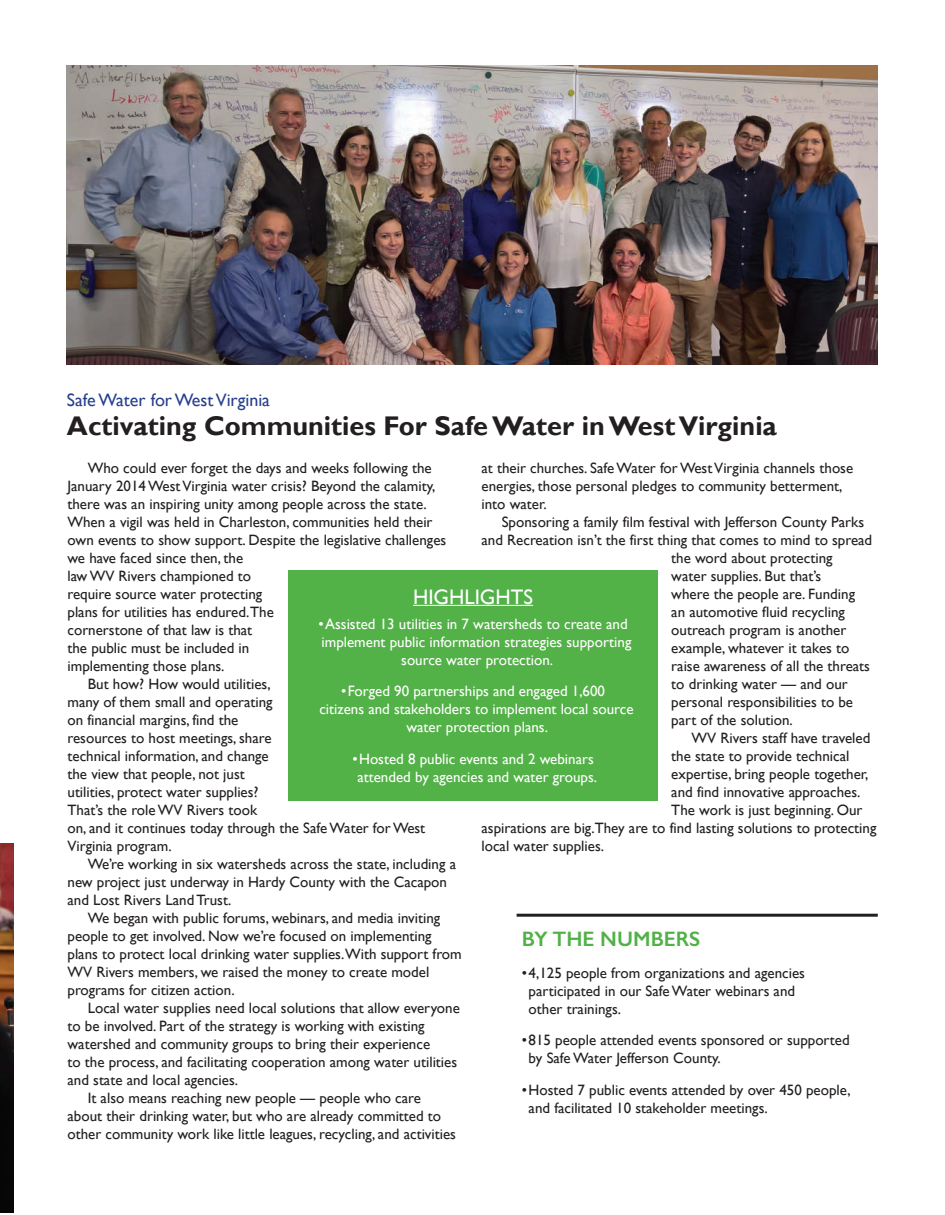
<style>
.page{position:relative;width:945px;height:1215px;background:#fff}
.page>*{position:absolute;margin:0;border:0;box-sizing:border-box;transform-origin:0 0}
.t1{font:700 27px "Gill Sans";color:#231f20}
.t2{font:600 21px "Gill Sans";color:#52b147}
.t3{font:21px "Gill Sans";color:#fff}
.t4{font:18px "Gill Sans";color:#27408e}
.t5{font:15px/18px "Gill Sans";color:#231f20}
.t6{font:15px/18px "Gill Sans";color:#fff;text-align:center}
.t7{font:15px/18px "Gill Sans";color:#231f20}
</style>
<div class="page">
<div style="left:288px;top:570px;width:370px;height:230px;background:#52b147"></div>
<hr style="left:413px;top:605px;width:120px;height:1px;background:#fff">
<img style="left:0;top:844px;width:14px;height:369px">
<hr style="left:517px;top:914px;width:361px;height:3px;background:#231f20">
<img style="left:67px;top:66px;width:811px;height:298px">
<p class="t4" style="left:67px;top:389px;width:205px">Safe Water for West Virginia</p>
<h1 class="t1" style="left:67px;top:410px;width:712px">Activating Communities For Safe Water in West Virginia</h1>
<p class="t5" style="left:88px;top:458px;width:346px">Who could ever forget the days and weeks following the</p>
<p class="t5" style="left:68px;top:476px;width:369px">January 2014 West Virginia water crisis? Beyond the calamity,</p>
<p class="t5" style="left:68px;top:494px;width:361px">there was an inspiring unity among people across the state.</p>
<p class="t5" style="left:68px;top:512px;width:367px">When a vigil was held in Charleston, communities held their</p>
<p class="t5" style="left:68px;top:530px;width:380px">own events to show support. Despite the legislative challenges</p>
<p class="t5" style="left:68px;top:548px;width:177px">we have faced since then, the</p>
<p class="t5" style="left:68px;top:566px;width:185px">law WV Rivers championed to</p>
<p class="t5" style="left:68px;top:584px;width:196px">require source water protecting</p>
<p class="t5" style="left:68px;top:602px;width:208px">plans for utilities has endured.The</p>
<p class="t5" style="left:68px;top:620px;width:186px">cornerstone of that law is that</p>
<p class="t5" style="left:68px;top:638px;width:183px">the public must be included in</p>
<p class="t5" style="left:68px;top:656px;width:159px">implementing those plans.</p>
<p class="t5" style="left:88px;top:674px;width:184px">But how? How would utilities,</p>
<p class="t5" style="left:68px;top:692px;width:207px">many of them small and operating</p>
<p class="t5" style="left:68px;top:710px;width:172px">on financial margins, find the</p>
<p class="t5" style="left:68px;top:728px;width:206px">resources to host meetings, share</p>
<p class="t5" style="left:68px;top:746px;width:203px">technical information, and change</p>
<p class="t5" style="left:68px;top:764px;width:179px">the view that people, not just</p>
<p class="t5" style="left:68px;top:782px;width:193px">utilities, protect water supplies?</p>
<p class="t5" style="left:68px;top:800px;width:191px">That’s the role WV Rivers took</p>
<p class="t5" style="left:68px;top:818px;width:359px">on, and it continues today through the Safe Water for West</p>
<p class="t5" style="left:68px;top:836px;width:106px">Virginia program.</p>
<p class="t5" style="left:88px;top:854px;width:370px">We’re working in six watersheds across the state, including a</p>
<p class="t5" style="left:68px;top:872px;width:381px">new project just underway in Hardy County with the Cacapon</p>
<p class="t5" style="left:68px;top:890px;width:165px">and Lost Rivers Land Trust.</p>
<p class="t5" style="left:88px;top:908px;width:354px">We began with public forums, webinars, and media inviting</p>
<p class="t5" style="left:68px;top:926px;width:366px">people to get involved. Now we’re focused on implementing</p>
<p class="t5" style="left:68px;top:944px;width:396px">plans to protect local drinking water supplies.With support from</p>
<p class="t5" style="left:68px;top:962px;width:363px">WV Rivers members, we raised the money to create model</p>
<p class="t5" style="left:68px;top:980px;width:169px">programs for citizen action.</p>
<p class="t5" style="left:88px;top:998px;width:374px">Local water supplies need local solutions that allow everyone</p>
<p class="t5" style="left:68px;top:1016px;width:359px">to be involved. Part of the strategy is working with existing</p>
<p class="t5" style="left:68px;top:1034px;width:364px">watershed and community groups to bring their experience</p>
<p class="t5" style="left:68px;top:1052px;width:391px">to the process, and facilitating cooperation among water utilities</p>
<p class="t5" style="left:68px;top:1070px;width:172px">and state and local agencies.</p>
<p class="t5" style="left:88px;top:1088px;width:335px">It also means reaching new people — people who care</p>
<p class="t5" style="left:68px;top:1106px;width:375px">about their drinking water, but who are already committed to</p>
<p class="t5" style="left:68px;top:1124px;width:390px">other community work like little leagues, recycling, and activities</p>
<p class="t5" style="left:482px;top:458px;width:373px">at their churches. Safe Water for West Virginia channels those energies, those personal pledges to community betterment, into water.</p>
<p class="t5" style="left:502px;top:512px;width:364px">Sponsoring a family film festival with Jefferson County Parks</p>
<p class="t5" style="left:482px;top:530px;width:392px">and Recreation isn’t the first thing that comes to mind to spread</p>
<p class="t5" style="left:671px;top:548px;width:163px">the word about protecting</p>
<p class="t5" style="left:671px;top:566px;width:152px">water supplies. But that’s</p>
<p class="t5" style="left:671px;top:584px;width:185px">where the people are. Funding</p>
<p class="t5" style="left:671px;top:602px;width:175px">an automotive fluid recycling</p>
<p class="t5" style="left:671px;top:620px;width:177px">outreach program is another</p>
<p class="t5" style="left:671px;top:638px;width:180px">example, whatever it takes to</p>
<p class="t5" style="left:671px;top:656px;width:200px">raise awareness of all the threats</p>
<p class="t5" style="left:671px;top:674px;width:178px">to drinking water — and our</p>
<p class="t5" style="left:671px;top:692px;width:183px">personal responsibilities to be</p>
<p class="t5" style="left:671px;top:710px;width:123px">part of the solution.</p>
<p class="t5" style="left:692px;top:728px;width:180px">WV Rivers staff have traveled</p>
<p class="t5" style="left:671px;top:746px;width:180px">the state to provide technical</p>
<p class="t5" style="left:671px;top:764px;width:199px">expertise, bring people together,</p>
<p class="t5" style="left:671px;top:782px;width:191px">and find innovative approaches.</p>
<p class="t5" style="left:671px;top:800px;width:193px">The work is just beginning. Our</p>
<p class="t5" style="left:482px;top:818px;width:396px">aspirations are big.They are to find lasting solutions to protecting</p>
<p class="t5" style="left:482px;top:836px;width:124px">local water supplies.</p>
<h2 class="t3" style="left:413px;top:584px;width:122px">HIGHLIGHTS</h2>
<p class="t6" style="left:318px;top:615px;width:315px">• Assisted 13 utilities in 7 watersheds to create and implement public information strategies supporting source water protection.</p>
<p class="t6" style="left:319px;top:682px;width:316px">• Forged 90 partnerships and engaged 1,600<br>citizens and stakeholders to implement local source water protection plans.</p>
<p class="t6" style="left:352px;top:750px;width:246px">• Hosted 8 public events and 2 webinars attended by agencies and water groups.</p>
<h2 class="t2" style="left:522px;top:927px;width:180px">BY THE NUMBERS</h2>
<p class="t7" style="left:529px;top:964px;width:278px;text-indent:-7px">• 4,125 people from organizations and agencies participated in our Safe Water webinars and other trainings.</p>
<p class="t7" style="left:529px;top:1032px;width:323px;text-indent:-7px">• 815 people attended events sponsored or supported by Safe Water Jefferson County.</p>
<p class="t7" style="left:529px;top:1081px;width:324px;text-indent:-7px">• Hosted 7 public events attended by over 450 people, and facilitated 10 stakeholder meetings.</p>
</div>
